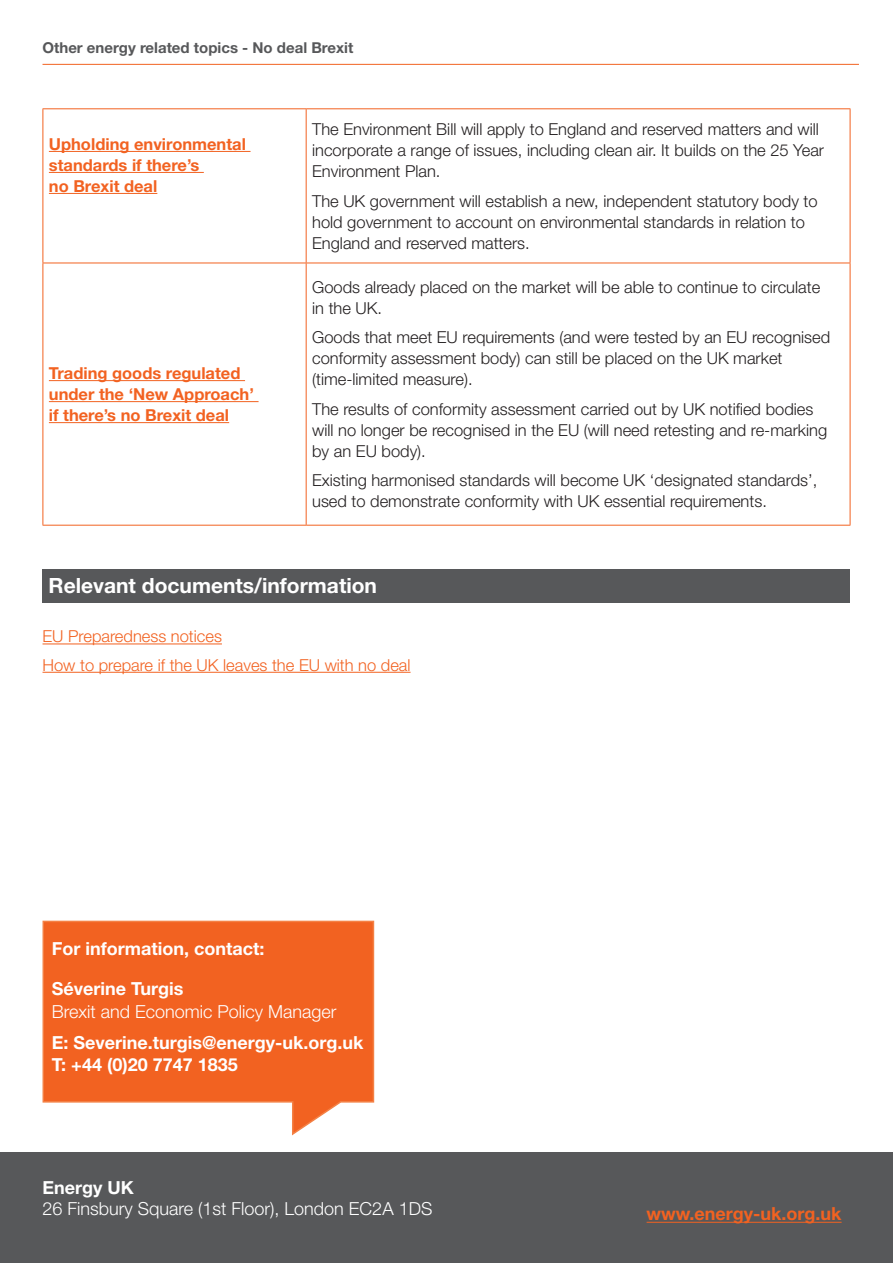
<style>
.page{position:relative;width:893px;height:1263px;background:#fff}
.page>*{position:absolute;margin:0;border:0;box-sizing:border-box;transform-origin:0 0}
.Body_text{font:700 21px "Helvetica Neue LT Std";color:#fff}
.Body_text-2{font:300 18px/22.5px "Helvetica Neue LT Std";color:#fff}
.Body_text-3{font:700 18px "Helvetica Neue LT Std";color:#fff}
.Body_text-4{font:700 18px "Helvetica Neue LT Std";color:#f26221}
.Body_text-5{font:300 16.5px/21px "Helvetica Neue LT Std";color:#231f20}
.Body_text-6{font:700 16.5px/21px "Helvetica Neue LT Std";color:#f26221}
.Body_text-7{font:300 16.5px "Helvetica Neue LT Std";color:#f26221}
.Body_text-8{font:700 15px "Helvetica Neue LT Std";color:#57585a}
.s1{font-weight:700}
</style>
<div class="page">
<div style="left:0;top:1152px;width:893px;height:111px;background:#57585a"></div>
<hr style="left:43px;top:643px;width:179px;height:1px;background:#f26221">
<hr style="left:43px;top:672px;width:368px;height:1px;background:#f26221">
<hr style="left:306px;top:109px;width:1px;height:154px;background:#f26221">
<hr style="left:43px;top:108px;width:263px;height:1px;background:#f26221">
<hr style="left:43px;top:109px;width:1px;height:154px;background:#f26221">
<hr style="left:306px;top:108px;width:544px;height:1px;background:#f26221">
<hr style="left:850px;top:109px;width:1px;height:154px;background:#f26221">
<hr style="left:306px;top:263px;width:544px;height:1px;background:#f26221">
<hr style="left:850px;top:263px;width:1px;height:262px;background:#f26221">
<hr style="left:306px;top:525px;width:544px;height:1px;background:#f26221">
<hr style="left:43px;top:263px;width:263px;height:1px;background:#f26221">
<hr style="left:43px;top:263px;width:1px;height:262px;background:#f26221">
<hr style="left:306px;top:263px;width:1px;height:262px;background:#f26221">
<hr style="left:43px;top:525px;width:263px;height:1px;background:#f26221">
<hr style="left:49px;top:151px;width:202px;height:1px;background:#f26221">
<hr style="left:49px;top:172px;width:155px;height:1px;background:#f26221">
<hr style="left:49px;top:193px;width:108px;height:1px;background:#f26221">
<hr style="left:49px;top:380px;width:196px;height:1px;background:#f26221">
<hr style="left:49px;top:401px;width:210px;height:1px;background:#f26221">
<hr style="left:49px;top:422px;width:180px;height:1px;background:#f26221">
<div style="left:43px;top:569px;width:807px;height:34px;background:#57585a"></div>
<svg style="left:42px;top:920px;width:333px;height:216px;background:#f37a42"></svg>
<hr style="left:647px;top:1222px;width:195px;height:1px;background:#f26221">
<hr style="left:43px;top:64px;width:816px;height:1px;background:#f26221">
<p class="Body_text-8" style="left:43px;top:39px;width:312px">Other energy related topics - No deal Brexit</p>
<p class="Body_text-6" style="left:49px;top:133px;width:199px">Upholding environmental standards if there’s<br>no Brexit deal</p>
<p class="Body_text-6" style="left:49px;top:362px;width:207px">Trading goods regulated under the ‘New Approach’ if there’s no Brexit deal</p>
<p class="Body_text-5" style="left:312px;top:118px;width:513px">The Environment Bill will apply to England and reserved matters and will incorporate a range of issues, including clean air. It builds on the 25 Year<br>Environment Plan.</p>
<p class="Body_text-5" style="left:312px;top:190px;width:507px">The UK government will establish a new, independent statutory body to hold government to account on environmental standards in relation to<br>England and reserved matters.</p>
<p class="Body_text-5" style="left:312px;top:276px;width:510px">Goods already placed on the market will be able to continue to circulate in the UK.</p>
<p class="Body_text-5" style="left:312px;top:326px;width:520px">Goods that meet EU requirements (and were tested by an EU recognised conformity assessment body) can still be placed on the UK market (time-limited measure).</p>
<p class="Body_text-5" style="left:312px;top:398px;width:517px">The results of conformity assessment carried out by UK notified bodies will no longer be recognised in the EU (will need retesting and re-marking by an EU body).</p>
<p class="Body_text-5" style="left:312px;top:469px;width:507px">Existing harmonised standards will become UK ‘designated standards’, used to demonstrate conformity with UK essential requirements.</p>
<p class="Body_text" style="left:49px;top:573px;width:330px">Relevant documents/information</p>
<p class="Body_text-7" style="left:43px;top:626px;width:181px">EU Preparedness notices</p>
<p class="Body_text-7" style="left:43px;top:655px;width:370px">How to prepare if the UK leaves the EU with no deal</p>
<p class="Body_text-3" style="left:52px;top:938px;width:214px">For information, contact:</p>
<p class="Body_text-2" style="left:52px;top:977px;width:286px"><span class="s1">Séverine Turgis<br></span>Brexit and Economic Policy Manager</p>
<p class="Body_text-3" style="left:52px;top:1031px;width:313px">E: Severine.turgis@energy-uk.org.uk</p>
<p class="Body_text-3" style="left:52px;top:1053px;width:188px">T: +44 (0)20 7747 1835</p>
<p class="Body_text-3" style="left:43px;top:1176px;width:93px">Energy UK</p>
<p class="Body_text-2" style="left:43px;top:1197px;width:391px">26 Finsbury Square (1st Floor), London EC2A 1DS</p>
<p class="Body_text-4" style="left:647px;top:1203px;width:196px">www.energy-uk.org.uk</p>
</div>
